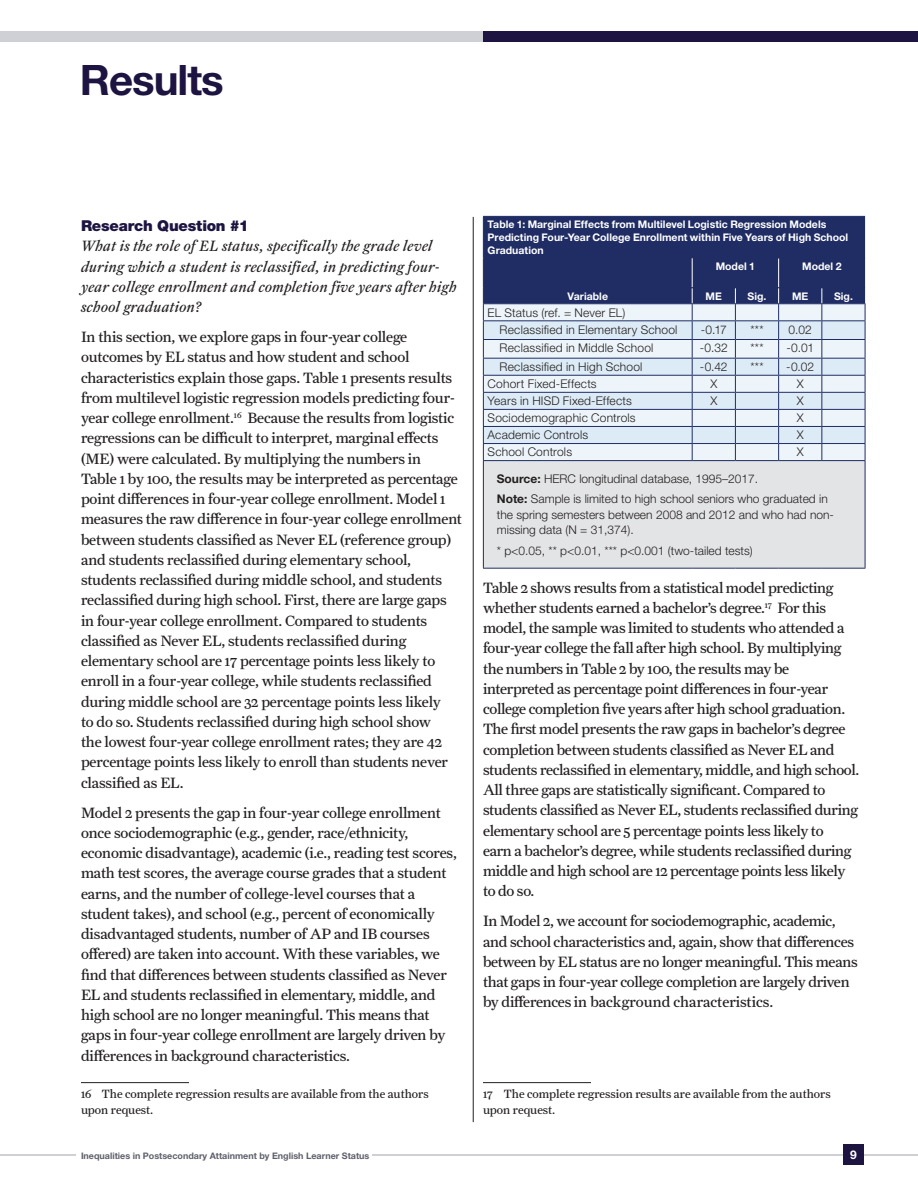
<style>
.page{position:relative;width:918px;height:1188px;background:#fff}
.page>*{position:absolute;margin:0;border:0;box-sizing:border-box;transform-origin:0 0}
.t1{font:700 42px "Helvetica Neue LT Std";letter-spacing:-.025em;color:#1d1441}
.t2{font:15px/20.2px "Farnham Text";letter-spacing:-.01em;color:#231f20}
.t3{font:italic 15px/20.2px "Farnham Text";letter-spacing:.02em;color:#231f20}
.subhead{font:900 15px "Helvetica Neue LT Std";letter-spacing:-.015em;color:#1d1441}
.chart_text{font:300 12px "Helvetica Neue LT Std";letter-spacing:.015em;color:#231f20}
.chart_mouse{font:300 12px/15.8px "Helvetica Neue LT Std";color:#231f20}
.Footnote_text{font:12px/15.8px "Farnham Text";color:#231f20}
.t4{font:700 12px "Helvetica Neue LT Std";color:#fff}
.chart_header{font:700 10.5px/12.8px "Helvetica Neue LT Std";color:#fff}
.t5{font:700 9px "Helvetica Neue LT Std";color:#5d606b}
.s1{font-weight:700}
</style>
<div class="page">
<hr style="left:372px;top:1154px;width:546px;height:2px;background:#ced0d6">
<hr style="left:0;top:1154px;width:76px;height:2px;background:#ced0d6">
<div style="left:843px;top:1144px;width:21px;height:22px;background:#1d1441"></div>
<div style="left:0;top:32px;width:483px;height:10px;background:#ced0d6"></div>
<div style="left:483px;top:32px;width:435px;height:10px;background:#1d1441"></div>
<hr style="left:473px;top:217px;width:1px;height:905px;background:#231f20">
<hr style="left:81px;top:1082px;width:108px;height:1px;background:#231f20">
<div style="left:483px;top:461px;width:382px;height:107px;background:#e3e4e6"></div>
<hr style="left:865px;top:461px;width:1px;height:107px;background:#202d65">
<hr style="left:483px;top:461px;width:1px;height:107px;background:#202d65">
<hr style="left:483px;top:460px;width:209px;height:1px;background:#202d65">
<hr style="left:692px;top:460px;width:43px;height:1px;background:#202d65">
<hr style="left:735px;top:460px;width:44px;height:1px;background:#202d65">
<hr style="left:779px;top:460px;width:43px;height:1px;background:#202d65">
<hr style="left:822px;top:460px;width:43px;height:1px;background:#202d65">
<hr style="left:483px;top:568px;width:209px;height:1px;background:#202d65">
<hr style="left:692px;top:568px;width:43px;height:1px;background:#202d65">
<hr style="left:735px;top:568px;width:44px;height:1px;background:#202d65">
<hr style="left:779px;top:568px;width:43px;height:1px;background:#202d65">
<hr style="left:822px;top:568px;width:43px;height:1px;background:#202d65">
<svg style="left:483px;top:216px;width:383px;height:244px;background:#96a1bd"></svg>
<hr style="left:483px;top:1082px;width:108px;height:1px;background:#231f20">
<p class="t1" style="left:80px;top:54px;width:145px">Results</p>
<p class="subhead" style="left:81px;top:217px;width:169px">Research Question #1</p>
<p class="t3" style="left:81px;top:236px;width:377px">What is the role of EL status, specifically the grade level during which a student is reclassified, in predicting four&shy;year college enrollment and completion five years after high school graduation?</p>
<p class="t2" style="left:81px;top:327px;width:382px">In this section, we explore gaps in four-year college outcomes by EL status and how student and school characteristics explain those gaps. Table 1 presents results from multilevel logistic regression models predicting four&shy;year college enrollment.<sup>16</sup> Because the results from logistic regressions can be difficult to interpret, marginal effects (ME) were calculated. By multiplying the numbers in<br>Table 1 by 100, the results may be interpreted as percentage point differences in four-year college enrollment. Model 1 measures the raw difference in four-year college enrollment between students classified as Never EL (reference group) and students reclassified during elementary school, students reclassified during middle school, and students reclassified during high school. First, there are large gaps in four-year college enrollment. Compared to students classified as Never EL, students reclassified during elementary school are 17 percentage points less likely to enroll in a four-year college, while students reclassified during middle school are 32 percentage points less likely<br>to do so. Students reclassified during high school show<br>the lowest four-year college enrollment rates; they are 42 percentage points less likely to enroll than students never classified as EL.</p>
<p class="t2" style="left:81px;top:802px;width:378px">Model 2 presents the gap in four-year college enrollment once sociodemographic (e.g., gender, race/ethnicity, economic disadvantage), academic (i.e., reading test scores, math test scores, the average course grades that a student earns, and the number of college-level courses that a student takes), and school (e.g., percent of economically disadvantaged students, number of AP and IB courses offered) are taken into account. With these variables, we find that differences between students classified as Never EL and students reclassified in elementary, middle, and high school are no longer meaningful. This means that gaps in four-year college enrollment are largely driven by differences in background characteristics.</p>
<p class="Footnote_text" style="left:81px;top:1086px;width:349px">16 The complete regression results are available from the authors upon request.</p>
<p class="chart_header" style="left:488px;top:218px;width:362px">Table 1: Marginal Effects from Multilevel Logistic Regression Models<br>Predicting Four-Year College Enrollment within Five Years of High School<br>Graduation</p>
<p class="chart_header" style="left:716px;top:259px;width:41px">Model 1</p>
<p class="chart_header" style="left:802px;top:259px;width:41px">Model 2</p>
<p class="chart_header" style="left:568px;top:289px;width:42px">Variable</p>
<p class="chart_header" style="left:706px;top:289px;width:18px">ME</p>
<p class="chart_header" style="left:748px;top:289px;width:20px">Sig.</p>
<p class="chart_header" style="left:792px;top:289px;width:18px">ME</p>
<p class="chart_header" style="left:834px;top:289px;width:20px">Sig.</p>
<p class="chart_text" style="left:488px;top:305px;width:139px">EL Status (ref. = Never EL)</p>
<p class="chart_text" style="left:500px;top:322px;width:179px">Reclassified in Elementary School</p>
<p class="chart_text" style="left:701px;top:322px;width:27px">-0.17</p>
<p class="chart_text" style="left:750px;top:322px;width:15px">***</p>
<p class="chart_text" style="left:789px;top:322px;width:25px">0.02</p>
<p class="chart_text" style="left:500px;top:341px;width:155px">Reclassified in Middle School</p>
<p class="chart_text" style="left:700px;top:341px;width:30px">-0.32</p>
<p class="chart_text" style="left:750px;top:341px;width:15px">***</p>
<p class="chart_text" style="left:786px;top:341px;width:29px">-0.01</p>
<p class="chart_text" style="left:500px;top:359px;width:144px">Reclassified in High School</p>
<p class="chart_text" style="left:700px;top:359px;width:29px">-0.42</p>
<p class="chart_text" style="left:750px;top:359px;width:15px">***</p>
<p class="chart_text" style="left:786px;top:359px;width:30px">-0.02</p>
<p class="chart_text" style="left:488px;top:376px;width:111px">Cohort Fixed-Effects</p>
<p class="chart_text" style="left:710px;top:376px;width:8px">X</p>
<p class="chart_text" style="left:797px;top:376px;width:8px">X</p>
<p class="chart_text" style="left:488px;top:394px;width:146px">Years in HISD Fixed-Effects</p>
<p class="chart_text" style="left:710px;top:394px;width:8px">X</p>
<p class="chart_text" style="left:797px;top:394px;width:8px">X</p>
<p class="chart_text" style="left:488px;top:411px;width:150px">Sociodemographic Controls</p>
<p class="chart_text" style="left:797px;top:411px;width:8px">X</p>
<p class="chart_text" style="left:488px;top:428px;width:102px">Academic Controls</p>
<p class="chart_text" style="left:797px;top:428px;width:8px">X</p>
<p class="chart_text" style="left:488px;top:445px;width:86px">School Controls</p>
<p class="chart_text" style="left:797px;top:445px;width:8px">X</p>
<p class="chart_mouse" style="left:497px;top:470px;width:263px"><span class="s1">Source:</span> HERC longitudinal database, 1995–2017.</p>
<p class="chart_mouse" style="left:497px;top:491px;width:339px"><span class="s1">Note:</span> Sample is limited to high school seniors who graduated in the spring semesters between 2008 and 2012 and who had non&shy;missing data (N = 31,374).</p>
<p class="chart_mouse" style="left:497px;top:542px;width:257px">* p&lt;0.05, ** p&lt;0.01, *** p&lt;0.001 (two-tailed tests)</p>
<p class="t2" style="left:483px;top:577px;width:378px">Table 2 shows results from a statistical model predicting whether students earned a bachelor’s degree.<sup>17</sup> For this model, the sample was limited to students who attended a four-year college the fall after high school. By multiplying the numbers in Table 2 by 100, the results may be interpreted as percentage point differences in four-year college completion five years after high school graduation.<br>The first model presents the raw gaps in bachelor’s degree completion between students classified as Never EL and students reclassified in elementary, middle, and high school.<br>All three gaps are statistically significant. Compared to students classified as Never EL, students reclassified during elementary school are 5 percentage points less likely to<br>earn a bachelor’s degree, while students reclassified during middle and high school are 12 percentage points less likely to do so.</p>
<p class="t2" style="left:483px;top:911px;width:376px">In Model 2, we account for sociodemographic, academic, and school characteristics and, again, show that differences between by EL status are no longer meaningful. This means that gaps in four-year college completion are largely driven by differences in background characteristics.</p>
<p class="Footnote_text" style="left:483px;top:1086px;width:349px">17 The complete regression results are available from the authors upon request.</p>
<p class="t5" style="left:81px;top:1150px;width:290px">Inequalities in Postsecondary Attainment by English Learner Status</p>
<p class="t4" style="left:850px;top:1148px;width:8px">9</p>
</div>
